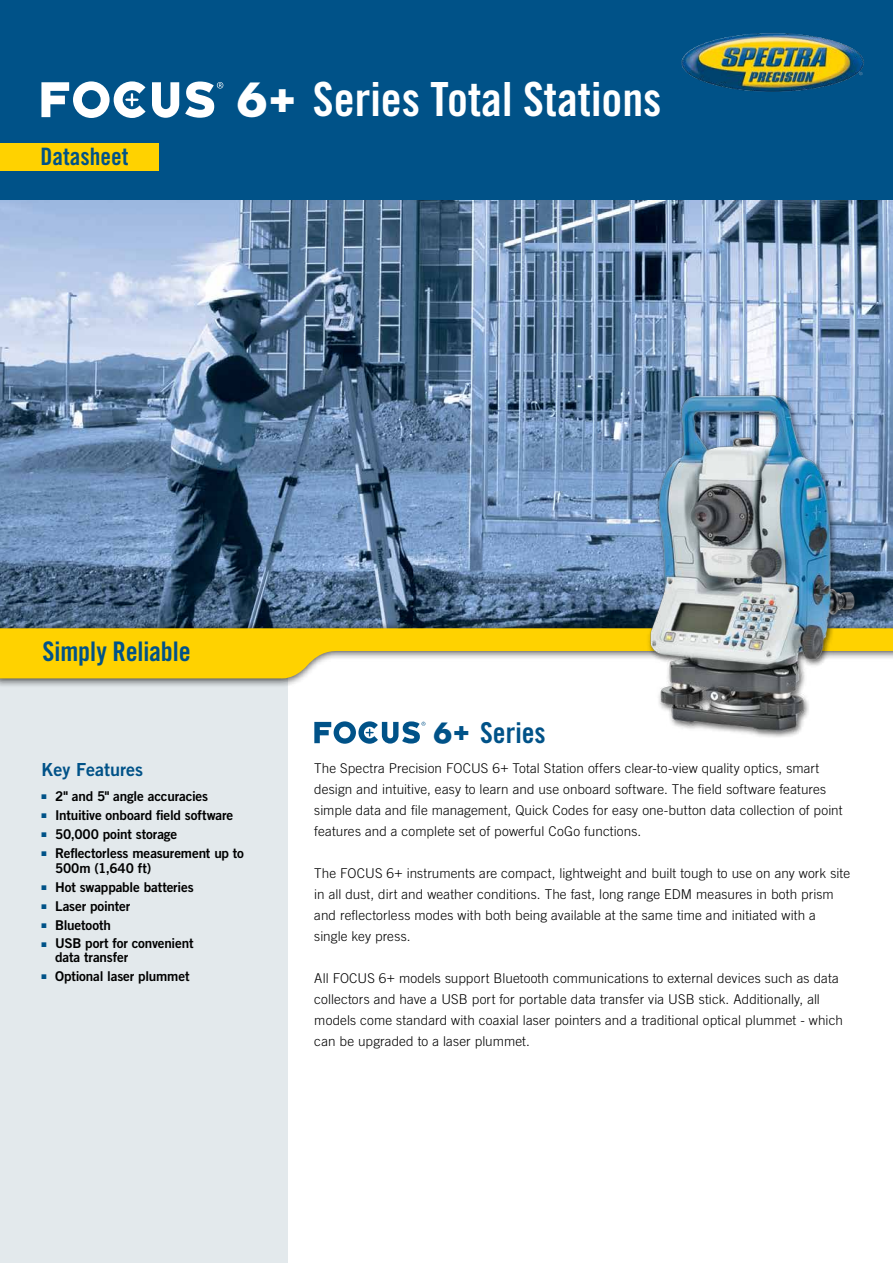
<style>
.page{position:relative;width:893px;height:1263px;background:#fff}
.page>*{position:absolute;margin:0;border:0;box-sizing:border-box;transform-origin:0 0}
.t1{font:47.1px "Trade Gothic LT Std Bd Cn 20";color:#fff}
.t2{font:28.8px "Trade Gothic LT Std Bd Cn 20";color:#005288}
.t3{font:27px "Trade Gothic LT Std Bd Cn 20";letter-spacing:-.005em;color:#005288}
.t4{font:24px "Trade Gothic LT Std Bd Cn 20";color:#005288}
.t5{font:18px "Trade Gothic LT Std Bd 2";color:#005288}
.t6{font:300 13.5px/21px "Trade Gothic LT Std";letter-spacing:.01em;color:#000}
.t7{font:13.5px/15px "Trade Gothic LT Std Bd 2";letter-spacing:-.01em;color:#000}
.s1{font-family:"Futura Std";font-weight:700;font-size:44.4px}
.s2{font-family:"Futura Std";font-weight:700;font-size:27.15px}
.s3{color:#005288}
</style>
<div class="page">
<img style="left:0;top:199px;width:893px;height:423px">
<div style="left:0;top:0;width:893px;height:199px;background:#005288"></div>
<div style="left:0;top:642px;width:287px;height:621px;background:#e3e9ec"></div>
<div style="left:0;top:622px;width:893px;height:66px;background:#000;opacity:.75"></div>
<svg style="left:0;top:628px;width:592px;height:52px;fill:#ffd200"></svg>
<svg style="left:152px;top:82px;width:27px;height:36px"></svg>
<svg style="left:41px;top:81px;width:105px;height:37px"></svg>
<svg style="left:185px;top:82px;width:38px;height:36px"></svg>
<div style="left:0;top:143px;width:158px;height:27px;background:#ffd200"></div>
<img style="left:592px;top:306px;width:301px;height:431px">
<svg style="left:314px;top:721px;width:111px;height:23px"></svg>
<img style="left:681px;top:33px;width:183px;height:59px">
<h3 class="t4" style="left:40px;top:142px;width:89px">Datasheet</h3>
<h1 class="t1" style="left:237px;top:71px;width:426px"><span class="s1">6+</span> Series Total Stations</h1>
<h3 class="t3" style="left:43px;top:635px;width:150px">Simply Reliable</h3>
<h2 class="t2" style="left:434px;top:715px;width:114px"><span class="s2">6+</span> Series</h2>
<h3 class="t5" style="left:42px;top:758px;width:103px">Key Features</h3>
<p class="t7" style="left:42px;top:788px;width:168px"><span class="s3">■</span> 2" and 5" angle accuracies</p>
<p class="t7" style="left:42px;top:807px;width:193px"><span class="s3">■</span> Intuitive onboard field software</p>
<p class="t7" style="left:42px;top:826px;width:137px"><span class="s3">■</span> 50,000 point storage</p>
<p class="t7" style="left:55px;top:845px;width:190px;text-indent:-13px"><span class="s3">■</span> Reflectorless measurement up to<br>500m (1,640 ft)</p>
<p class="t7" style="left:42px;top:879px;width:154px"><span class="s3">■</span> Hot swappable batteries</p>
<p class="t7" style="left:42px;top:898px;width:90px"><span class="s3">■</span> Laser pointer</p>
<p class="t7" style="left:42px;top:917px;width:71px"><span class="s3">■</span> Bluetooth</p>
<p class="t7" style="left:55px;top:936px;width:140px;line-height:13.5px;text-indent:-13px"><span class="s3">■</span> USB port for convenient data transfer</p>
<p class="t7" style="left:42px;top:968px;width:149px"><span class="s3">■</span> Optional laser plummet</p>
<p class="t6" style="left:314px;top:757px;width:530px">The Spectra Precision FOCUS 6+ Total Station offers clear-to-view quality optics, smart design and intuitive, easy to learn and use onboard software. The field software features simple data and file management, Quick Codes for easy one-button data collection of point features and a complete set of powerful CoGo functions.</p>
<p class="t6" style="left:314px;top:862px;width:537px">The FOCUS 6+ instruments are compact, lightweight and built tough to use on any work site in all dust, dirt and weather conditions. The fast, long range EDM measures in both prism and reflectorless modes with both being available at the same time and initiated with a single key press.</p>
<p class="t6" style="left:314px;top:967px;width:530px">All FOCUS 6+ models support Bluetooth communications to external devices such as data collectors and have a USB port for portable data transfer via USB stick. Additionally, all models come standard with coaxial laser pointers and a traditional optical plummet - which can be upgraded to a laser plummet.</p>
</div>
